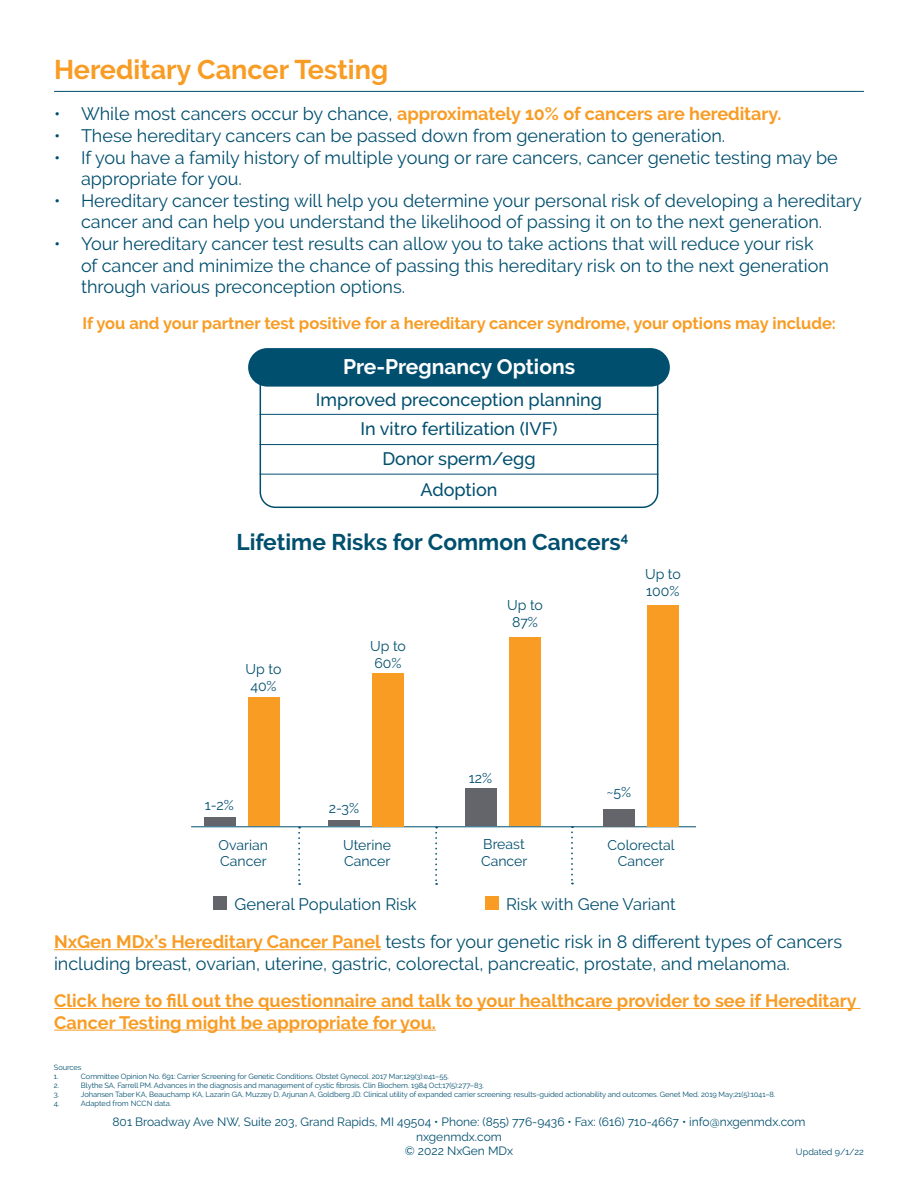
<style>
.page{position:relative;width:918px;height:1188px;background:#fff}
.page>*{position:absolute;margin:0;border:0;box-sizing:border-box;transform-origin:0 0}
.t1{font:700 27px "Raleway";color:#f89c24}
.t2{font:700 22.65px "Raleway";color:#014f6e}
.t3{font:700 21px "Raleway";color:#fff}
.t4{font:18px/21.6px "Raleway";color:#014f6e}
.t5{font:700 18px/21.6px "Raleway";color:#f89c24}
.t6{font:500 18px "Raleway";color:#014f6e}
.t7{font:16.65px "Raleway";color:#014f6e}
.t8{font:700 16.5px "Raleway";color:#f89c24}
.t9{font:14.1px "Raleway";color:#014f6e}
.t10{font:12px "Raleway";color:#014f6e}
.t11{font:9px "Raleway";color:#014f6e}
.t12{font:7.5px "Raleway";letter-spacing:-.01em;color:#014f6e}
.s1{font-weight:400;color:#004e71}
.s2{font-weight:400;color:#014f6e}
.s3{font-weight:700;color:#f89c24}
</style>
<div class="page">
<hr style="left:54px;top:91px;width:810px;height:1px;background:#014f6e">
<hr style="left:54px;top:949px;width:327px;height:1px;background:#f89c24">
<hr style="left:54px;top:1008px;width:807px;height:1px;background:#f89c24">
<hr style="left:54px;top:1030px;width:382px;height:1px;background:#f89c24">
<hr style="left:191px;top:826px;width:505px;height:1px;background:#014f6e">
<svg style="left:571px;top:826px;width:2px;height:58px"></svg>
<svg style="left:298px;top:827px;width:2px;height:58px"></svg>
<div style="left:603px;top:809px;width:32px;height:17px;background:#63656a"></div>
<div style="left:647px;top:605px;width:32px;height:221px;background:#f89c24"></div>
<div style="left:204px;top:818px;width:31px;height:8px;background:#63656a"></div>
<div style="left:248px;top:697px;width:31px;height:129px;background:#f89c24"></div>
<div style="left:328px;top:821px;width:32px;height:5px;background:#63656a"></div>
<div style="left:372px;top:673px;width:32px;height:153px;background:#f89c24"></div>
<div style="left:213px;top:896px;width:14px;height:14px;background:#63656a"></div>
<div style="left:485px;top:897px;width:13px;height:13px;background:#f89c24"></div>
<svg style="left:435px;top:827px;width:2px;height:58px"></svg>
<div style="left:465px;top:788px;width:32px;height:38px;background:#63656a"></div>
<div style="left:509px;top:638px;width:32px;height:188px;background:#f89c24"></div>
<svg style="left:259px;top:385px;width:400px;height:124px"></svg>
<hr style="left:260px;top:414px;width:398px;height:1px;background:#014f6e">
<hr style="left:260px;top:444px;width:398px;height:1px;background:#014f6e">
<div style="left:248px;top:348px;width:422px;height:39px;background:#014f6e;border-radius:19px"></div>
<hr style="left:260px;top:474px;width:398px;height:1px;background:#014f6e">
<p class="t1" style="left:54px;top:54px;width:336px">Hereditary Cancer Testing</p>
<p class="t5" style="left:54px;top:103px;width:729px"><span class="s1">•</span> <span class="s2">While most cancers occur by chance,</span> approximately 10% of cancers are hereditary.</p>
<p class="t4" style="left:54px;top:125px;width:673px">• These hereditary cancers can be passed down from generation to generation.</p>
<p class="t4" style="left:81px;top:146px;width:758px;text-indent:-27px">• If you have a family history of multiple young or rare cancers, cancer genetic testing may be appropriate for you.</p>
<p class="t4" style="left:81px;top:190px;width:782px;text-indent:-27px">• Hereditary cancer testing will help you determine your personal risk of developing a hereditary cancer and can help you understand the likelihood of passing it on to the next generation.</p>
<p class="t4" style="left:81px;top:233px;width:749px;text-indent:-27px">• Your hereditary cancer test results can allow you to take actions that will reduce your risk of cancer and minimize the chance of passing this hereditary risk on to the next generation through various preconception options.</p>
<p class="t8" style="left:83px;top:314px;width:755px">If you and your partner test positive for a hereditary cancer syndrome, your options may include:</p>
<p class="t3" style="left:343px;top:354px;width:234px">Pre-Pregnancy Options</p>
<p class="t6" style="left:316px;top:389px;width:288px">Improved preconception planning</p>
<p class="t6" style="left:361px;top:418px;width:198px">In vitro fertilization (IVF)</p>
<p class="t6" style="left:382px;top:448px;width:155px">Donor sperm/egg</p>
<p class="t6" style="left:421px;top:479px;width:78px">Adoption</p>
<p class="t2" style="left:236px;top:529px;width:393px">Lifetime Risks for Common Cancers<sup>4</sup></p>
<p class="t9" style="left:246px;top:661px;width:37px">Up to</p>
<p class="t9" style="left:250px;top:678px;width:28px">40%</p>
<p class="t9" style="left:370px;top:638px;width:37px">Up to</p>
<p class="t9" style="left:374px;top:654px;width:29px">60%</p>
<p class="t9" style="left:507px;top:597px;width:37px">Up to</p>
<p class="t9" style="left:512px;top:613px;width:27px">87%</p>
<p class="t9" style="left:645px;top:566px;width:37px">Up to</p>
<p class="t9" style="left:646px;top:583px;width:35px">100%</p>
<p class="t9" style="left:205px;top:797px;width:30px">1-2%</p>
<p class="t9" style="left:329px;top:800px;width:32px">2-3%</p>
<p class="t9" style="left:469px;top:770px;width:25px">12%</p>
<p class="t9" style="left:606px;top:784px;width:26px">~5%</p>
<p class="t9" style="left:219px;top:836px;width:51px">Ovarian</p>
<p class="t9" style="left:220px;top:853px;width:48px">Cancer</p>
<p class="t9" style="left:343px;top:836px;width:49px">Uterine</p>
<p class="t9" style="left:344px;top:853px;width:48px">Cancer</p>
<p class="t9" style="left:483px;top:836px;width:43px">Breast</p>
<p class="t9" style="left:481px;top:853px;width:48px">Cancer</p>
<p class="t9" style="left:608px;top:836px;width:69px">Colorectal</p>
<p class="t9" style="left:618px;top:853px;width:48px">Cancer</p>
<p class="t7" style="left:235px;top:894px;width:184px">General Population Risk</p>
<p class="t7" style="left:506px;top:895px;width:171px">Risk with Gene Variant</p>
<p class="t4" style="left:54px;top:931px;width:790px"><span class="s3">NxGen MDx’s Hereditary Cancer Panel</span> tests for your genetic risk in 8 different types of cancers including breast, ovarian, uterine, gastric, colorectal, pancreatic, prostate, and melanoma.</p>
<p class="t5" style="left:54px;top:990px;width:804px">Click here to fill out the questionnaire and talk to your healthcare provider to see if Hereditary<br>Cancer Testing might be appropriate for you.</p>
<p class="t12" style="left:54px;top:1063px;width:29px">Sources</p>
<p class="t12" style="left:54px;top:1072px;width:6px">1.</p>
<p class="t12" style="left:81px;top:1072px;width:369px">Committee Opinion No. 691: Carrier Screening for Genetic Conditions. Obstet Gynecol. 2017 Mar;129(3):e41–55.</p>
<p class="t12" style="left:54px;top:1081px;width:7px">2.</p>
<p class="t12" style="left:81px;top:1081px;width:405px">Blythe SA, Farrell PM. Advances in the diagnosis and management of cystic fibrosis. Clin Biochem. 1984 Oct;17(5):277–83.</p>
<p class="t12" style="left:54px;top:1090px;width:7px">3.</p>
<p class="t12" style="left:81px;top:1090px;width:696px">Johansen Taber KA, Beauchamp KA, Lazarin GA, Muzzey D, Arjunan A, Goldberg JD. Clinical utility of expanded carrier screening: results-guided actionability and outcomes. Genet Med. 2019 May;21(5):1041–8.</p>
<p class="t12" style="left:54px;top:1099px;width:7px">4.</p>
<p class="t12" style="left:81px;top:1099px;width:92px">Adapted from NCCN data.</p>
<p class="t10" style="left:113px;top:1115px;width:694px">801 Broadway Ave NW, Suite 203, Grand Rapids, MI 49504 • Phone: (855) 776-9436 • Fax: (616) 710-4667 • info@nxgenmdx.com</p>
<p class="t10" style="left:416px;top:1129px;width:87px">nxgenmdx.com</p>
<p class="t10" style="left:405px;top:1144px;width:110px">© 2022 NxGen MDx</p>
<p class="t11" style="left:796px;top:1147px;width:69px">Updated 9/1/22</p>
</div>
